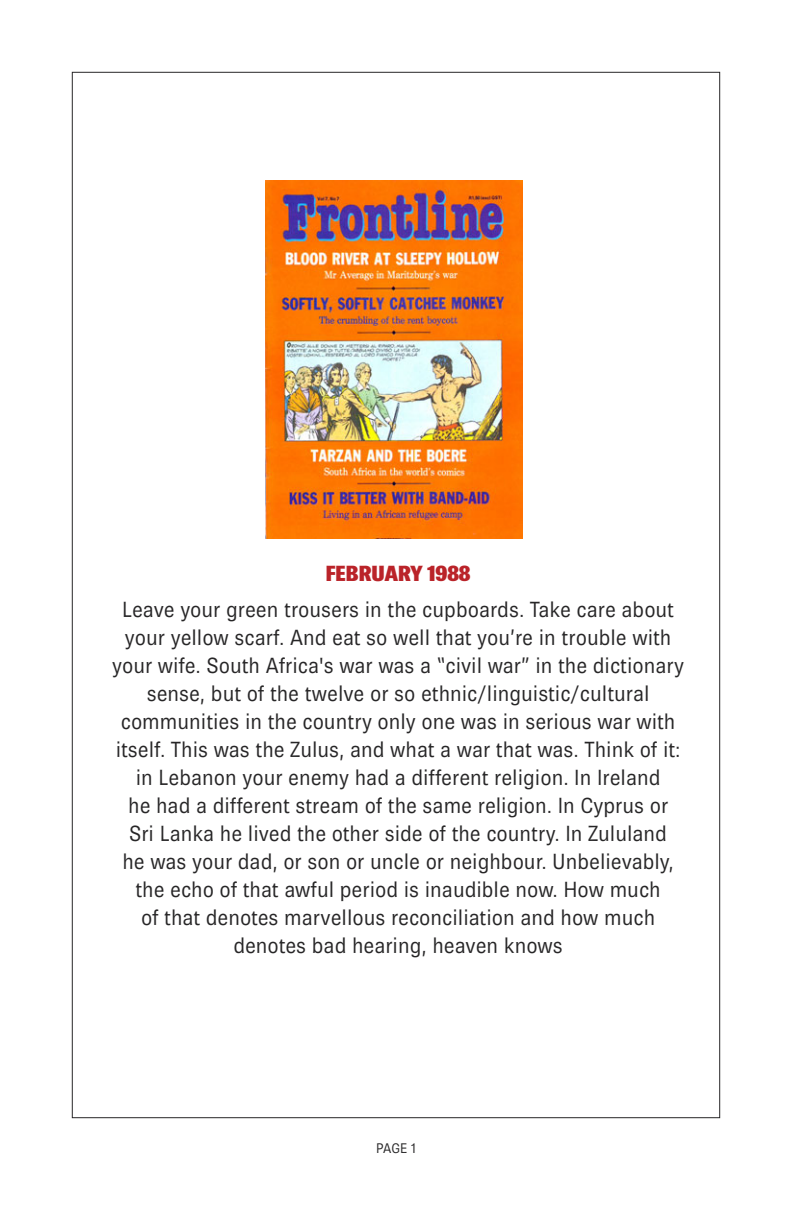
<style>
.page{position:relative;width:792px;height:1224px;background:#fff}
.page>*{position:absolute;margin:0;border:0;box-sizing:border-box;transform-origin:0 0}
.t1{font:300 22px/28px "Brown";color:#272627;text-align:center}
.t2{font:800 22px "Brown";color:#ba2329}
.t3{font:300 14px "Brown";color:#272627}
</style>
<div class="page">
<img style="left:265px;top:181px;width:258px;height:358px">
<p class="t2" style="left:326px;top:565px;width:146px">FEBRUARY 1988</p>
<p class="t1" style="left:112px;top:598px;width:573px">Leave your green trousers in the cupboards. Take care about your yellow scarf. And eat so well that you’re in trouble with your wife. South Africa's war was a “civil war” in the dictionary sense, but of the twelve or so ethnic/linguistic/cultural communities in the country only one was in serious war with itself. This was the Zulus, and what a war that was. Think of it: in Lebanon your enemy had a different religion. In Ireland<br>he had a different stream of the same religion. In Cyprus or<br>Sri Lanka he lived the other side of the country. In Zululand<br>he was your dad, or son or uncle or neighbour. Unbelievably, the echo of that awful period is inaudible now. How much<br>of that denotes marvellous reconciliation and how much denotes bad hearing, heaven knows</p>
<p class="t3" style="left:376px;top:1143px;width:41px">PAGE 1</p>
</div>
